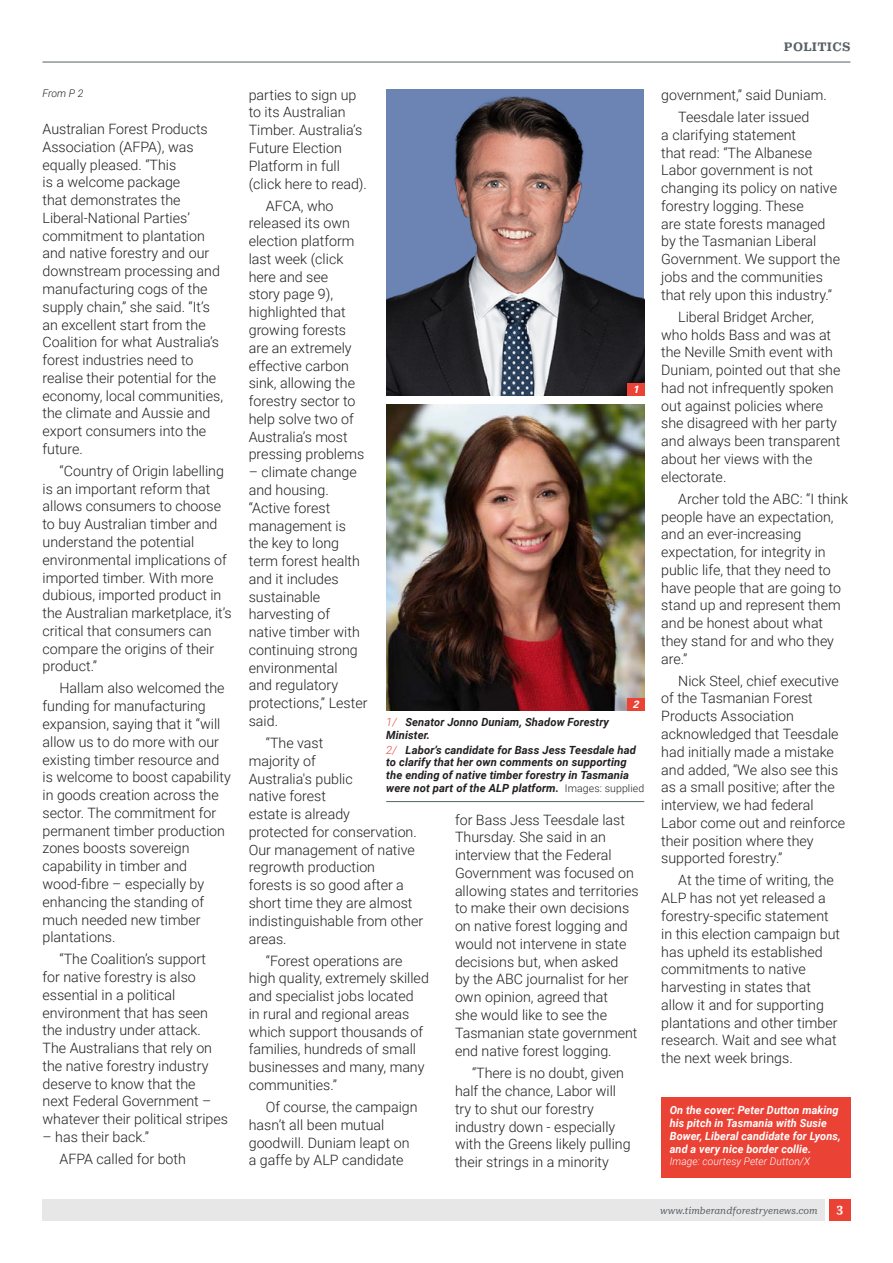
<style>
.page{position:relative;width:893px;height:1263px;background:#fff}
.page>*{position:absolute;margin:0;border:0;box-sizing:border-box;transform-origin:0 0}
.Body_Text{font:300 14.25px/17.7px "Roboto";color:#231f20}
.t1{font:12px "Roboto Serif 20 pt";letter-spacing:.02em;color:#566165}
.t2{font:12px "Roboto Serif 20 pt";color:#fff}
.Captions{font:italic 700 11.25px/12.8px "Roboto";letter-spacing:.01em;color:#231f20}
.Captions-2{font:italic 700 11.25px/12.8px "Roboto";letter-spacing:.01em;color:#fff}
.Captions-3{font:italic 300 10.5px "Roboto";letter-spacing:.01em;color:#fff}
.Continued{font:italic 300 10.5px "Roboto";color:#231f20}
.t3{font:italic 700 10.5px "Univers LT Std";color:#fff}
.t4{font:italic 9.75px "Roboto Serif 20 pt";color:#566165}
.s1{font-weight:300;color:#eb4236}
.s2{font-weight:300;font-style:normal;font-size:10.5px}
</style>
<div class="page">
<div style="left:43px;top:1199px;width:782px;height:21px;background:#e8e7e7"></div>
<div style="left:829px;top:1199px;width:21px;height:21px;background:#eb4236"></div>
<hr style="left:43px;top:62px;width:807px;height:1px;background:#566165">
<div style="left:661px;top:1097px;width:189px;height:81px;background:#eb4236"></div>
<img style="left:386px;top:405px;width:258px;height:306px">
<div style="left:627px;top:698px;width:17px;height:13px;background:#eb4236"></div>
<hr style="left:386px;top:801px;width:258px;height:1px;background:#566165">
<img style="left:386px;top:89px;width:258px;height:306px">
<div style="left:627px;top:383px;width:17px;height:12px;background:#eb4236"></div>
<p class="Continued" style="left:43px;top:86px;width:42px">From P 2</p>
<p class="Body_Text" style="left:43px;top:120px;width:182px">Australian Forest Products<br>Association (AFPA), was equally pleased. “This<br>is a welcome package<br>that demonstrates the<br>Liberal-National Parties’ commitment to plantation and native forestry and our downstream processing and manufacturing cogs of the supply chain,” she said. “It’s an excellent start from the<br>Coalition for what Australia’s forest industries need to realise their potential for the economy, local communities, the climate and Aussie and export consumers into the future.</p>
<p class="Body_Text" style="left:43px;top:461px;width:191px;text-indent:17px">“Country of Origin labelling is an important reform that allows consumers to choose to buy Australian timber and understand the potential environmental implications of imported timber. With more dubious, imported product in the Australian marketplace, it’s critical that consumers can compare the origins of their product.”</p>
<p class="Body_Text" style="left:43px;top:679px;width:190px;text-indent:17px">Hallam also welcomed the funding for manufacturing expansion, saying that it “will allow us to do more with our existing timber resource and is welcome to boost capability in goods creation across the sector. The commitment for permanent timber production zones boosts sovereign capability in timber and wood-fibre – especially by enhancing the standing of much needed new timber plantations.</p>
<p class="Body_Text" style="left:43px;top:950px;width:187px;text-indent:17px">“The Coalition’s support<br>for native forestry is also essential in a political environment that has seen the industry under attack.<br>The Australians that rely on the native forestry industry deserve to know that the<br>next Federal Government – whatever their political stripes</p>
<p class="Body_Text" style="left:43px;top:1127px;width:108px">– has their back.”</p>
<p class="Body_Text" style="left:60px;top:1149px;width:128px">AFPA called for both</p>
<p class="Body_Text" style="left:249px;top:85px;width:120px">parties to sign up to its Australian<br>Timber. Australia’s<br>Future Election<br>Platform in full (click here to read).</p>
<p class="Body_Text" style="left:249px;top:196px;width:117px;text-indent:17px">AFCA, who released its own election platform last week (click here and see<br>story page 9), highlighted that growing forests are an extremely effective carbon sink, allowing the forestry sector to help solve two of<br>Australia’s most pressing problems</p>
<p class="Body_Text" style="left:249px;top:463px;width:120px">– climate change and housing. “Active forest management is the key to long term forest health and it includes sustainable harvesting of native timber with continuing strong environmental<br>and regulatory protections,” Lester said.</p>
<p class="Body_Text" style="left:249px;top:733px;width:176px;text-indent:17px">“The vast<br>majority of<br>Australia's public<br>native forest<br>estate is already<br>protected for conservation.<br>Our management of native regrowth production<br>forests is so good after a short time they are almost indistinguishable from other areas.</p>
<p class="Body_Text" style="left:249px;top:951px;width:182px;text-indent:17px">“Forest operations are high quality, extremely skilled and specialist jobs located<br>in rural and regional areas which support thousands of families, hundreds of small businesses and many, many communities.”</p>
<p class="Body_Text" style="left:249px;top:1097px;width:170px;text-indent:17px">Of course, the campaign hasn’t all been mutual goodwill. Duniam leapt on a gaffe by ALP candidate</p>
<p class="t3" style="left:633px;top:383px;width:7px">1</p>
<p class="t3" style="left:633px;top:698px;width:7px">2</p>
<p class="Captions" style="left:386px;top:715px;width:224px"><span class="s1">1/</span> Senator Jonno Duniam, Shadow Forestry<br>Minister.</p>
<p class="Captions" style="left:386px;top:743px;width:259px"><span class="s1">2/</span> Labor’s candidate for Bass Jess Teesdale had to clarify that her own comments on supporting the ending of native timber forestry in Tasmania were not part of the ALP platform. <span class="s2">Images: supplied</span></p>
<p class="Body_Text" style="left:455px;top:810px;width:185px">for Bass Jess Teesdale last<br>Thursday. She said in an interview that the Federal<br>Government was focused on allowing states and territories to make their own decisions on native forest logging and would not intervene in state decisions but, when asked<br>by the ABC journalist for her own opinion, agreed that<br>she would like to see the<br>Tasmanian state government end native forest logging.</p>
<p class="Body_Text" style="left:455px;top:1063px;width:177px;text-indent:17px">“There is no doubt, given half the chance, Labor will try to shut our forestry industry down - especially with the Greens likely pulling their strings in a minority</p>
<p class="t1" style="left:784px;top:37px;width:68px">POLITICS</p>
<p class="Body_Text" style="left:661px;top:86px;width:167px">government,” said Duniam.</p>
<p class="Body_Text" style="left:661px;top:108px;width:180px;text-indent:17px">Teesdale later issued<br>a clarifying statement<br>that read: “The Albanese<br>Labor government is not changing its policy on native forestry logging. These<br>are state forests managed by the Tasmanian Liberal<br>Government. We support the jobs and the communities that rely upon this industry.”</p>
<p class="Body_Text" style="left:661px;top:307px;width:181px;text-indent:17px">Liberal Bridget Archer, who holds Bass and was at the Neville Smith event with<br>Duniam, pointed out that she had not infrequently spoken out against policies where she disagreed with her party and always been transparent about her views with the electorate.</p>
<p class="Body_Text" style="left:661px;top:489px;width:188px;text-indent:17px">Archer told the ABC: “I think people have an expectation, and an ever-increasing expectation, for integrity in public life, that they need to have people that are going to stand up and represent them and be honest about what they stand for and who they are.”</p>
<p class="Body_Text" style="left:661px;top:671px;width:185px;text-indent:17px">Nick Steel, chief executive of the Tasmanian Forest<br>Products Association acknowledged that Teesdale had initially made a mistake and added, “We also see this as a small positive; after the interview, we had federal<br>Labor come out and reinforce their position where they supported forestry.”</p>
<p class="Body_Text" style="left:661px;top:871px;width:180px;text-indent:17px">At the time of writing, the<br>ALP has not yet released a forestry-specific statement in this election campaign but has upheld its established commitments to native harvesting in states that allow it and for supporting plantations and other timber research. Wait and see what the next week brings.</p>
<p class="Captions-2" style="left:670px;top:1104px;width:173px">On the cover: Peter Dutton making his pitch in Tasmania with Susie<br>Bower, Liberal candidate for Lyons, and a very nice border collie.</p>
<p class="Captions-3" style="left:670px;top:1154px;width:142px">Image: courtesy Peter Dutton/X</p>
<p class="t4" style="left:660px;top:1203px;width:159px">www.timberandforestryenews.com</p>
<p class="t2" style="left:836px;top:1200px;width:8px">3</p>
</div>
